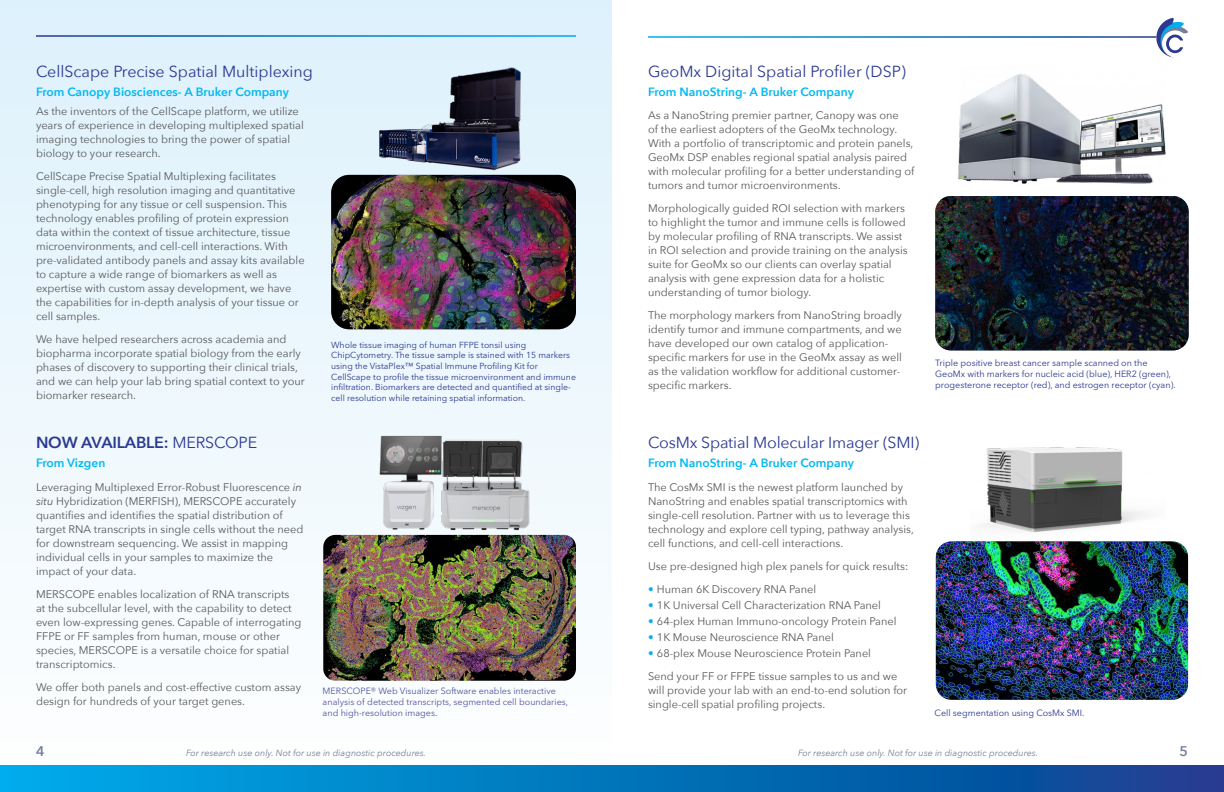
<style>
.page{position:relative;width:1224px;height:792px;background:#fff}
.page>*{position:absolute;margin:0;border:0;box-sizing:border-box;transform-origin:0 0}
.t1{font:16px "Avenir Next";color:#2b3990}
.t2{font:600 16px "Avenir Next";letter-spacing:-.01em;color:#2b3990}
.t3{font:600 14px "Avenir Next";color:#75819a}
.t4{font:600 12px "Avenir Next";color:#00b9f1}
.t5{font:11px/14px "Avenir Next";color:#58595b}
.t6{font:9px/11px "Avenir Next LT Pro";color:#2b3990}
.t7{font:9px/11px "Avenir Next LT Pro";color:#51559f}
.t8{font:italic 9px "Avenir Next";color:#75819a}
.t9{font:8.7px/10.6px "Avenir Next LT Pro";color:#2b3990}
.s1{font-weight:400}
.s2{font-style:italic}
.s3{color:#2b3990}
.s4{color:#00aeef}
</style>
<div class="page">
<div style="left:0;top:0;width:612px;height:792px;background:linear-gradient(to bottom,#ddf1fc,#fefefe)"></div>
<svg style="left:0;top:765px;width:1224px;height:27px;background:#0475bc"></svg>
<hr style="left:36px;top:35px;width:540px;height:2px;background:#fff">
<img style="left:958px;top:74px;width:207px;height:110px">
<img style="left:331px;top:175px;width:245px;height:154px">
<svg style="left:1154px;top:18px;width:34px;height:40px"></svg>
<img style="left:935px;top:196px;width:254px;height:154px">
<img style="left:936px;top:541px;width:252px;height:159px">
<img style="left:982px;top:447px;width:162px;height:85px">
<img style="left:376px;top:436px;width:155px;height:96px">
<img style="left:323px;top:535px;width:253px;height:146px">
<img style="left:370px;top:61px;width:159px;height:114px">
<h1 class="t1" style="left:36px;top:58px;width:279px">CellScape Precise Spatial Multiplexing</h1>
<p class="t4" style="left:36px;top:81px;width:255px">From Canopy Biosciences- A Bruker Company</p>
<p class="t5" style="left:36px;top:103px;width:269px">As the inventors of the CellScape platform, we utilize years of experience in developing multiplexed spatial imaging technologies to bring the power of spatial biology to your research.</p>
<p class="t5" style="left:36px;top:168px;width:270px">CellScape Precise Spatial Multiplexing facilitates single-cell, high resolution imaging and quantitative phenotyping for any tissue or cell suspension. This technology enables profiling of protein expression data within the context of tissue architecture, tissue microenvironments, and cell-cell interactions. With pre-validated antibody panels and assay kits available to capture a wide range of biomarkers as well as expertise with custom assay development, we have the capabilities for in-depth analysis of your tissue or cell samples.</p>
<p class="t5" style="left:36px;top:331px;width:270px">We have helped researchers across academia and biopharma incorporate spatial biology from the early phases of discovery to supporting their clinical trials, and we can help your lab bring spatial context to your biomarker research.</p>
<p class="t9" style="left:331px;top:339px;width:246px">Whole tissue imaging of human FFPE tonsil using ChipCytometry. The tissue sample is stained with 15 markers using the VistaPlex™ Spatial Immune Profiling Kit for CellScape to profile the tissue microenvironment and immune infiltration. Biomarkers are detected and quantified at single&shy;cell resolution while retaining spatial information.</p>
<h1 class="t1" style="left:648px;top:58px;width:259px">GeoMx Digital Spatial Profiler (DSP)</h1>
<p class="t4" style="left:648px;top:81px;width:207px">From NanoString- A Bruker Company</p>
<p class="t5" style="left:648px;top:107px;width:268px">As a NanoString premier partner, Canopy was one<br>of the earliest adopters of the GeoMx technology.<br>With a portfolio of transcriptomic and protein panels, GeoMx DSP enables regional spatial analysis paired with molecular profiling for a better understanding of tumors and tumor microenvironments.</p>
<p class="t5" style="left:648px;top:200px;width:261px">Morphologically guided ROI selection with markers to highlight the tumor and immune cells is followed by molecular profiling of RNA transcripts. We assist in ROI selection and provide training on the analysis suite for GeoMx so our clients can overlay spatial analysis with gene expression data for a holistic understanding of tumor biology.</p>
<p class="t5" style="left:648px;top:307px;width:255px">The morphology markers from NanoString broadly identify tumor and immune compartments, and we have developed our own catalog of application&shy;specific markers for use in the GeoMx assay as well as the validation workflow for additional customer&shy;specific markers.</p>
<p class="t6" style="left:935px;top:357px;width:242px">Triple positive breast cancer sample scanned on the<br>GeoMx with markers for nucleic acid (blue), HER2 (green), progesterone receptor (red), and estrogen receptor (cyan).</p>
<h1 class="t2" style="left:36px;top:429px;width:223px">NOW AVAILABLE: <span class="s1">MERSCOPE</span></h1>
<p class="t4" style="left:36px;top:452px;width:71px">From Vizgen</p>
<h1 class="t1" style="left:648px;top:429px;width:273px">CosMx Spatial Molecular Imager (SMI)</h1>
<p class="t4" style="left:648px;top:452px;width:207px">From NanoString- A Bruker Company</p>
<p class="t5" style="left:36px;top:479px;width:269px">Leveraging Multiplexed Error-Robust Fluorescence <span class="s2">in situ</span> Hybridization (MERFISH), MERSCOPE accurately quantifies and identifies the spatial distribution of target RNA transcripts in single cells without the need for downstream sequencing. We assist in mapping individual cells in your samples to maximize the impact of your data.</p>
<p class="t5" style="left:36px;top:586px;width:267px">MERSCOPE enables localization of RNA transcripts<br>at the subcellular level, with the capability to detect even low-expressing genes. Capable of interrogating FFPE or FF samples from human, mouse or other species, MERSCOPE is a versatile choice for spatial transcriptomics.</p>
<p class="t5" style="left:36px;top:679px;width:267px">We offer both panels and cost-effective custom assay design for hundreds of your target genes.</p>
<p class="t7" style="left:323px;top:686px;width:247px">MERSCOPE® Web Visualizer Software enables interactive analysis of detected transcripts, segmented cell boundaries, and high-resolution images<span class="s3">.</span></p>
<p class="t5" style="left:648px;top:479px;width:268px">The CosMx SMI is the newest platform launched by NanoString and enables spatial transcriptomics with single-cell resolution. Partner with us to leverage this technology and explore cell typing, pathway analysis, cell functions, and cell-cell interactions.</p>
<p class="t5" style="left:648px;top:558px;width:262px">Use pre-designed high plex panels for quick results:</p>
<p class="t5" style="left:648px;top:581px;width:170px"><span class="s4">•</span> Human 6K Discovery RNA Panel</p>
<p class="t5" style="left:648px;top:597px;width:235px"><span class="s4">•</span> 1K Universal Cell Characterization RNA Panel</p>
<p class="t5" style="left:648px;top:614px;width:250px"><span class="s4">•</span> 64-plex Human Immuno-oncology Protein Panel</p>
<p class="t5" style="left:648px;top:630px;width:187px"><span class="s4">•</span> 1K Mouse Neuroscience RNA Panel</p>
<p class="t5" style="left:648px;top:641px;width:251px;line-height:23px"><span class="s4">•</span> 68-plex Mouse Neuroscience Protein Panel<br>Send your FF or FFPE tissue samples to us and we</p>
<p class="t5" style="left:648px;top:683px;width:261px">will provide your lab with an end-to-end solution for single-cell spatial profiling projects.</p>
<p class="t6" style="left:935px;top:708px;width:151px">Cell segmentation using CosMx SMI.</p>
<p class="t3" style="left:36px;top:739px;width:10px">4</p>
<p class="t8" style="left:186px;top:745px;width:242px">For research use only. Not for use in diagnostic procedures.</p>
<p class="t8" style="left:798px;top:745px;width:242px">For research use only. Not for use in diagnostic procedures.</p>
<p class="t3" style="left:1179px;top:739px;width:10px">5</p>
</div>
